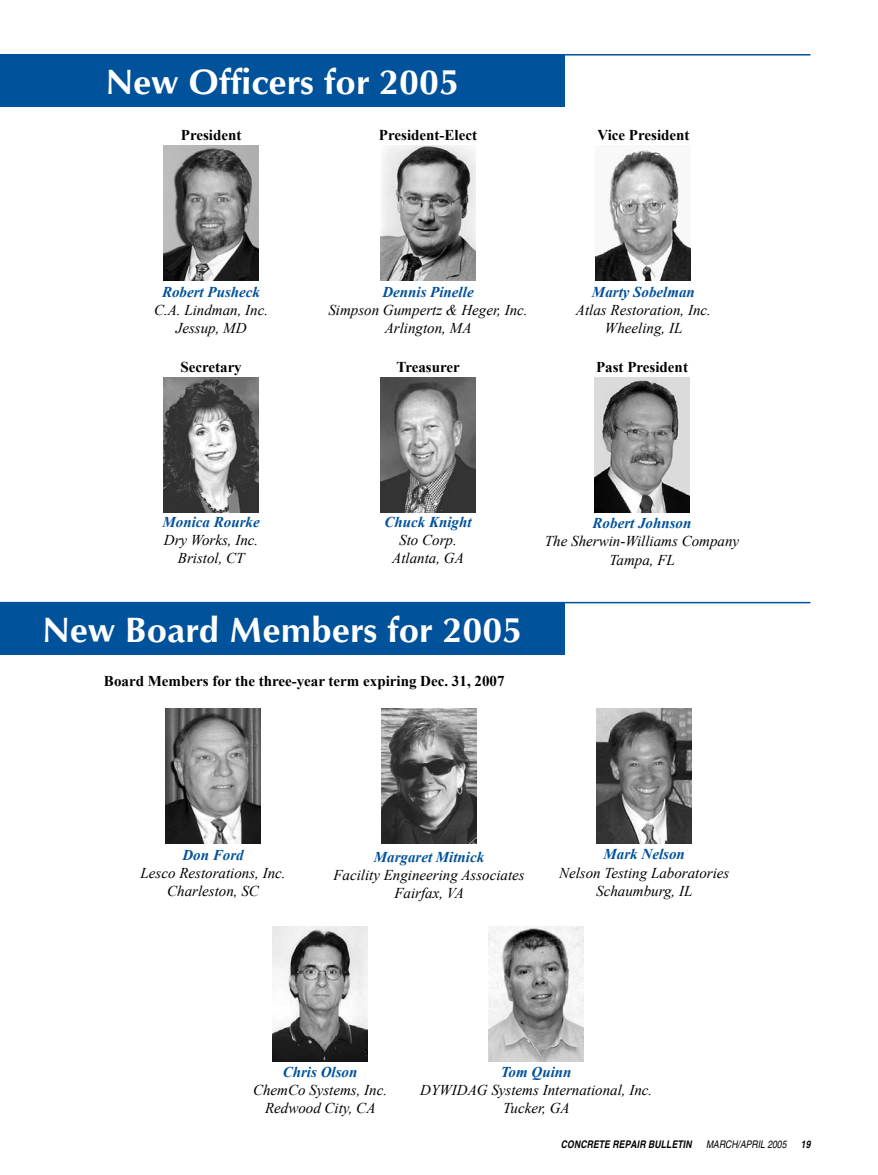
<style>
.page{position:relative;width:878px;height:1175px;background:#fff}
.page>*{position:absolute;margin:0;border:0;box-sizing:border-box;transform-origin:0 0}
.t1{font:700 36px "Optimum";color:#fff}
.t2{font:italic 15px/18px "Times New Roman";color:#000;text-align:center}
.t3{font:italic 700 15px "Times New Roman";color:#00529b}
.t4{font:700 15px "Times New Roman";color:#000}
.t5{font:italic 700 condensed 10.5px "Helvetica";letter-spacing:.01em;color:#000}
.t6{font:italic condensed 10.5px "Helvetica";color:#000}
</style>
<div class="page">
<img style="left:595px;top:150px;width:95px;height:131px">
<hr style="left:0;top:54px;width:810px;height:2px;background:#00529b">
<hr style="left:0;top:602px;width:810px;height:1px;background:#00529b">
<div style="left:0;top:54px;width:564px;height:53px;background:#00529b"></div>
<div style="left:0;top:602px;width:564px;height:52px;background:#00529b"></div>
<img style="left:164px;top:146px;width:94px;height:135px">
<img style="left:381px;top:146px;width:94px;height:135px">
<img style="left:164px;top:378px;width:94px;height:134px">
<img style="left:594px;top:378px;width:95px;height:135px">
<img style="left:382px;top:708px;width:94px;height:135px">
<img style="left:273px;top:926px;width:94px;height:135px">
<img style="left:166px;top:708px;width:94px;height:135px">
<img style="left:597px;top:708px;width:94px;height:135px">
<img style="left:381px;top:378px;width:94px;height:135px">
<img style="left:489px;top:926px;width:94px;height:135px">
<h1 class="t1" style="left:106px;top:61px;width:354px">New Officers for 2005</h1>
<p class="t4" style="left:181px;top:125px;width:62px">President</p>
<p class="t4" style="left:379px;top:125px;width:100px">President-Elect</p>
<p class="t4" style="left:597px;top:125px;width:94px">Vice President</p>
<p class="t3" style="left:162px;top:281px;width:99px">Robert Pusheck</p>
<p class="t2" style="left:154px;top:300px;width:116px">C.A. Lindman, Inc.<br>Jessup, MD</p>
<p class="t4" style="left:180px;top:356px;width:63px">Secretary</p>
<p class="t3" style="left:382px;top:281px;width:93px">Dennis Pinelle</p>
<p class="t2" style="left:328px;top:300px;width:201px">Simpson Gumpertz &amp; Heger, Inc.<br>Arlington, MA</p>
<p class="t4" style="left:396px;top:356px;width:65px">Treasurer</p>
<p class="t3" style="left:592px;top:281px;width:104px">Marty Sobelman</p>
<p class="t2" style="left:576px;top:300px;width:136px">Atlas Restoration, Inc.<br>Wheeling, IL</p>
<p class="t4" style="left:596px;top:356px;width:93px">Past President</p>
<p class="t3" style="left:162px;top:512px;width:99px">Monica Rourke</p>
<p class="t2" style="left:164px;top:531px;width:96px">Dry Works, Inc.<br>Bristol, CT</p>
<p class="t3" style="left:384px;top:512px;width:89px">Chuck Knight</p>
<p class="t2" style="left:392px;top:531px;width:73px">Sto Corp.<br>Atlanta, GA</p>
<h1 class="t1" style="left:43px;top:609px;width:481px">New Board Members for 2005</h1>
<p class="t4" style="left:104px;top:670px;width:402px">Board Members for the three-year term expiring Dec. 31, 2007</p>
<p class="t3" style="left:592px;top:513px;width:100px">Robert Johnson</p>
<p class="t2" style="left:545px;top:532px;width:196px">The Sherwin-Williams Company<br>Tampa, FL</p>
<p class="t3" style="left:182px;top:844px;width:63px">Don Ford</p>
<p class="t2" style="left:141px;top:863px;width:146px">Lesco Restorations, Inc.<br>Charleston, SC</p>
<p class="t3" style="left:374px;top:846px;width:112px">Margaret Mitnick</p>
<p class="t2" style="left:333px;top:865px;width:193px">Facility Engineering Associates<br>Fairfax, VA</p>
<p class="t3" style="left:603px;top:844px;width:83px">Mark Nelson</p>
<p class="t2" style="left:559px;top:863px;width:172px">Nelson Testing Laboratories<br>Schaumburg, IL</p>
<p class="t3" style="left:283px;top:1061px;width:76px">Chris Olson</p>
<p class="t2" style="left:253px;top:1081px;width:136px">ChemCo Systems, Inc.<br>Redwood City, CA</p>
<p class="t3" style="left:501px;top:1061px;width:72px">Tom Quinn</p>
<p class="t2" style="left:420px;top:1081px;width:234px">DYWIDAG Systems International, Inc.<br>Tucker, GA</p>
<p class="t5" style="left:561px;top:1137px;width:132px">CONCRETE REPAIR BULLETIN</p>
<p class="t6" style="left:706px;top:1137px;width:82px">MARCH/APRIL 2005</p>
<p class="t5" style="left:800px;top:1137px;width:11px">19</p>
</div>
